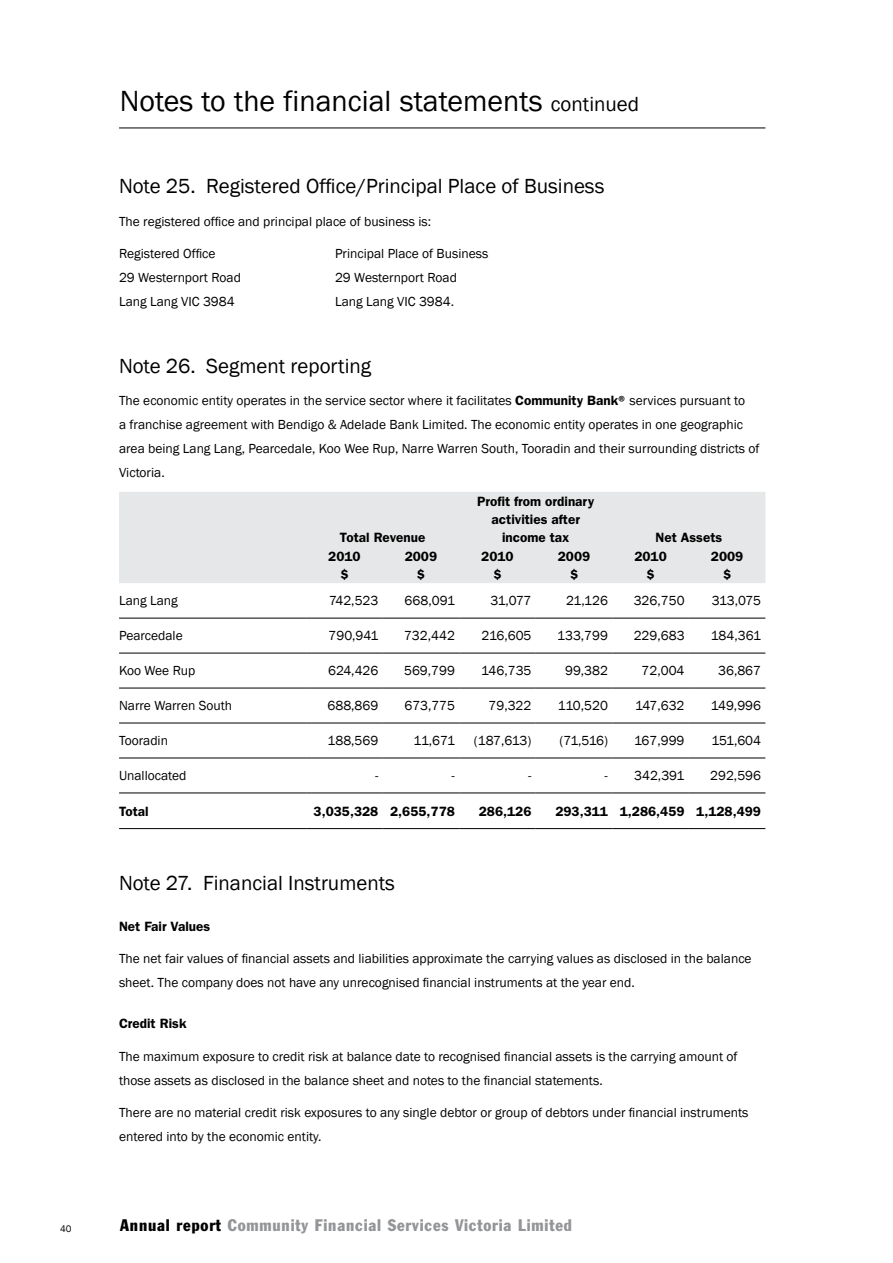
<style>
.page{position:relative;width:893px;height:1263px;background:#fff}
.page>*{position:absolute;margin:0;border:0;box-sizing:border-box;transform-origin:0 0}
.t1{font:30px "Franklin Gothic";color:#000}
.t2{font:21px "Franklin Gothic";color:#000}
.t3{font:condensed 16.5px "Franklin Gothic";letter-spacing:.05em;color:#939598}
.t4{font:13.5px/24px "Franklin Gothic";color:#000}
.t5{font:600 13.5px/18px "Franklin Gothic";color:#000;text-align:center}
.t6{font:9.75px "Franklin Gothic";color:#000}
.s1{font-size:21px}
.s2{font-weight:600}
.s3{color:#000}
</style>
<div class="page">
<hr style="left:119px;top:128px;width:646px;height:1px;background:#000">
<div style="left:119px;top:492px;width:646px;height:91px;background:#e6e7e8"></div>
<hr style="left:119px;top:618px;width:187px;height:1px;background:#000">
<hr style="left:306px;top:618px;width:77px;height:1px;background:#000">
<hr style="left:383px;top:618px;width:76px;height:1px;background:#000">
<hr style="left:459px;top:618px;width:77px;height:1px;background:#000">
<hr style="left:536px;top:618px;width:76px;height:1px;background:#000">
<hr style="left:612px;top:618px;width:77px;height:1px;background:#000">
<hr style="left:689px;top:618px;width:76px;height:1px;background:#000">
<hr style="left:119px;top:653px;width:187px;height:1px;background:#000">
<hr style="left:306px;top:653px;width:77px;height:1px;background:#000">
<hr style="left:383px;top:653px;width:76px;height:1px;background:#000">
<hr style="left:459px;top:653px;width:77px;height:1px;background:#000">
<hr style="left:536px;top:653px;width:76px;height:1px;background:#000">
<hr style="left:612px;top:653px;width:77px;height:1px;background:#000">
<hr style="left:689px;top:653px;width:76px;height:1px;background:#000">
<hr style="left:119px;top:688px;width:187px;height:1px;background:#000">
<hr style="left:306px;top:688px;width:77px;height:1px;background:#000">
<hr style="left:383px;top:688px;width:76px;height:1px;background:#000">
<hr style="left:459px;top:688px;width:77px;height:1px;background:#000">
<hr style="left:536px;top:688px;width:76px;height:1px;background:#000">
<hr style="left:612px;top:688px;width:77px;height:1px;background:#000">
<hr style="left:689px;top:688px;width:76px;height:1px;background:#000">
<hr style="left:119px;top:723px;width:187px;height:1px;background:#000">
<hr style="left:306px;top:723px;width:77px;height:1px;background:#000">
<hr style="left:383px;top:723px;width:76px;height:1px;background:#000">
<hr style="left:459px;top:723px;width:77px;height:1px;background:#000">
<hr style="left:536px;top:723px;width:76px;height:1px;background:#000">
<hr style="left:612px;top:723px;width:77px;height:1px;background:#000">
<hr style="left:689px;top:723px;width:76px;height:1px;background:#000">
<hr style="left:119px;top:758px;width:187px;height:1px;background:#000">
<hr style="left:306px;top:758px;width:77px;height:1px;background:#000">
<hr style="left:383px;top:758px;width:76px;height:1px;background:#000">
<hr style="left:459px;top:758px;width:77px;height:1px;background:#000">
<hr style="left:536px;top:758px;width:76px;height:1px;background:#000">
<hr style="left:612px;top:758px;width:77px;height:1px;background:#000">
<hr style="left:689px;top:758px;width:76px;height:1px;background:#000">
<hr style="left:119px;top:792px;width:187px;height:1px;background:#000">
<hr style="left:306px;top:792px;width:77px;height:1px;background:#000">
<hr style="left:383px;top:792px;width:76px;height:1px;background:#000">
<hr style="left:459px;top:792px;width:77px;height:1px;background:#000">
<hr style="left:536px;top:792px;width:76px;height:1px;background:#000">
<hr style="left:612px;top:792px;width:77px;height:1px;background:#000">
<hr style="left:689px;top:792px;width:76px;height:1px;background:#000">
<hr style="left:119px;top:828px;width:187px;height:1px;background:#000">
<hr style="left:306px;top:828px;width:77px;height:1px;background:#000">
<hr style="left:383px;top:828px;width:76px;height:1px;background:#000">
<hr style="left:459px;top:828px;width:77px;height:1px;background:#000">
<hr style="left:536px;top:828px;width:76px;height:1px;background:#000">
<hr style="left:612px;top:828px;width:77px;height:1px;background:#000">
<hr style="left:689px;top:828px;width:76px;height:1px;background:#000">
<h1 class="t1" style="left:120px;top:82px;width:521px">Notes to the financial statements <span class="s1">continued</span></h1>
<h2 class="t2" style="left:119px;top:173px;width:487px">Note 25. Registered Office/Principal Place of Business</h2>
<p class="t4" style="left:119px;top:210px;width:313px">The registered office and principal place of business is:</p>
<p class="t4" style="left:119px;top:242px;width:98px">Registered Office</p>
<p class="t4" style="left:335px;top:242px;width:155px">Principal Place of Business</p>
<p class="t4" style="left:119px;top:266px;width:123px">29 Westernport Road</p>
<p class="t4" style="left:335px;top:266px;width:123px">29 Westernport Road</p>
<p class="t4" style="left:119px;top:290px;width:117px">Lang Lang VIC 3984</p>
<p class="t4" style="left:335px;top:290px;width:121px">Lang Lang VIC 3984.</p>
<h2 class="t2" style="left:119px;top:353px;width:254px">Note 26. Segment reporting</h2>
<p class="t4" style="left:119px;top:389px;width:642px">The economic entity operates in the service sector where it facilitates <span class="s2">Community Bank®</span> services pursuant to<br>a franchise agreement with Bendigo &amp; Adelade Bank Limited. The economic entity operates in one geographic area being Lang Lang, Pearcedale, Koo Wee Rup, Narre Warren South, Tooradin and their surrounding districts of Victoria.</p>
<p class="t5" style="left:340px;top:529px;width:87px">Total Revenue</p>
<p class="t5" style="left:477px;top:493px;width:119px">Profit from ordinary activities after income tax</p>
<p class="t5" style="left:655px;top:529px;width:68px">Net Assets</p>
<p class="t5" style="left:328px;top:547px;width:34px">2010 $</p>
<p class="t5" style="left:405px;top:547px;width:34px">2009 $</p>
<p class="t5" style="left:481px;top:547px;width:34px">2010 $</p>
<p class="t5" style="left:558px;top:547px;width:34px">2009 $</p>
<p class="t5" style="left:634px;top:547px;width:34px">2010 $</p>
<p class="t5" style="left:711px;top:547px;width:34px">2009 $</p>
<p class="t4" style="left:119px;top:589px;width:60px">Lang Lang</p>
<p class="t4" style="left:329px;top:589px;width:51px">742,523</p>
<p class="t4" style="left:405px;top:589px;width:52px">668,091</p>
<p class="t4" style="left:490px;top:589px;width:43px">31,077</p>
<p class="t4" style="left:566px;top:589px;width:43px">21,126</p>
<p class="t4" style="left:634px;top:589px;width:52px">326,750</p>
<p class="t4" style="left:712px;top:589px;width:51px">313,075</p>
<p class="t4" style="left:119px;top:624px;width:65px">Pearcedale</p>
<p class="t4" style="left:329px;top:624px;width:51px">790,941</p>
<p class="t4" style="left:404px;top:624px;width:52px">732,442</p>
<p class="t4" style="left:482px;top:624px;width:51px">216,605</p>
<p class="t4" style="left:557px;top:624px;width:52px">133,799</p>
<p class="t4" style="left:634px;top:624px;width:52px">229,683</p>
<p class="t4" style="left:711px;top:624px;width:52px">184,361</p>
<p class="t4" style="left:119px;top:659px;width:78px">Koo Wee Rup</p>
<p class="t4" style="left:328px;top:659px;width:52px">624,426</p>
<p class="t4" style="left:404px;top:659px;width:52px">569,799</p>
<p class="t4" style="left:481px;top:659px;width:52px">146,735</p>
<p class="t4" style="left:565px;top:659px;width:44px">99,382</p>
<p class="t4" style="left:642px;top:659px;width:44px">72,004</p>
<p class="t4" style="left:718px;top:659px;width:44px">36,867</p>
<p class="t4" style="left:119px;top:694px;width:115px">Narre Warren South</p>
<p class="t4" style="left:328px;top:694px;width:52px">688,869</p>
<p class="t4" style="left:404px;top:694px;width:52px">673,775</p>
<p class="t4" style="left:489px;top:694px;width:44px">79,322</p>
<p class="t4" style="left:558px;top:694px;width:52px">110,520</p>
<p class="t4" style="left:635px;top:694px;width:51px">147,632</p>
<p class="t4" style="left:711px;top:694px;width:52px">149,996</p>
<p class="t4" style="left:119px;top:729px;width:51px">Tooradin</p>
<p class="t4" style="left:328px;top:729px;width:52px">188,569</p>
<p class="t4" style="left:413px;top:729px;width:43px">11,671</p>
<p class="t4" style="left:474px;top:729px;width:59px">(187,613)</p>
<p class="t4" style="left:560px;top:729px;width:50px">(71,516)</p>
<p class="t4" style="left:634px;top:729px;width:52px">167,999</p>
<p class="t4" style="left:711px;top:729px;width:51px">151,604</p>
<p class="t4" style="left:119px;top:764px;width:69px">Unallocated</p>
<p class="t4" style="left:375px;top:764px;width:5px">-</p>
<p class="t4" style="left:452px;top:764px;width:5px">-</p>
<p class="t4" style="left:528px;top:764px;width:5px">-</p>
<p class="t4" style="left:605px;top:764px;width:81px">- 342,391</p>
<p class="t4" style="left:710px;top:764px;width:52px">292,596</p>
<p class="t5" style="left:119px;top:802px;width:31px">Total</p>
<p class="t5" style="left:314px;top:802px;width:143px">3,035,328 2,655,778</p>
<p class="t5" style="left:479px;top:802px;width:54px">286,126</p>
<p class="t5" style="left:555px;top:802px;width:207px">293,311 1,286,459 1,128,499</p>
<h2 class="t2" style="left:119px;top:869px;width:277px">Note 27. Financial Instruments</h2>
<p class="t5" style="left:119px;top:917px;width:93px">Net Fair Values</p>
<p class="t4" style="left:119px;top:947px;width:634px">The net fair values of financial assets and liabilities approximate the carrying values as disclosed in the balance sheet. The company does not have any unrecognised financial instruments at the year end.</p>
<p class="t5" style="left:119px;top:1014px;width:69px">Credit Risk</p>
<p class="t4" style="left:119px;top:1044px;width:620px">The maximum exposure to credit risk at balance date to recognised financial assets is the carrying amount of those assets as disclosed in the balance sheet and notes to the financial statements.</p>
<p class="t4" style="left:119px;top:1101px;width:631px">There are no material credit risk exposures to any single debtor or group of debtors under financial instruments entered into by the economic entity.</p>
<p class="t6" style="left:60px;top:1223px;width:13px">40</p>
<p class="t3" style="left:120px;top:1215px;width:453px"><span class="s3">Annual report</span> Community Financial Services Victoria Limited</p>
</div>
